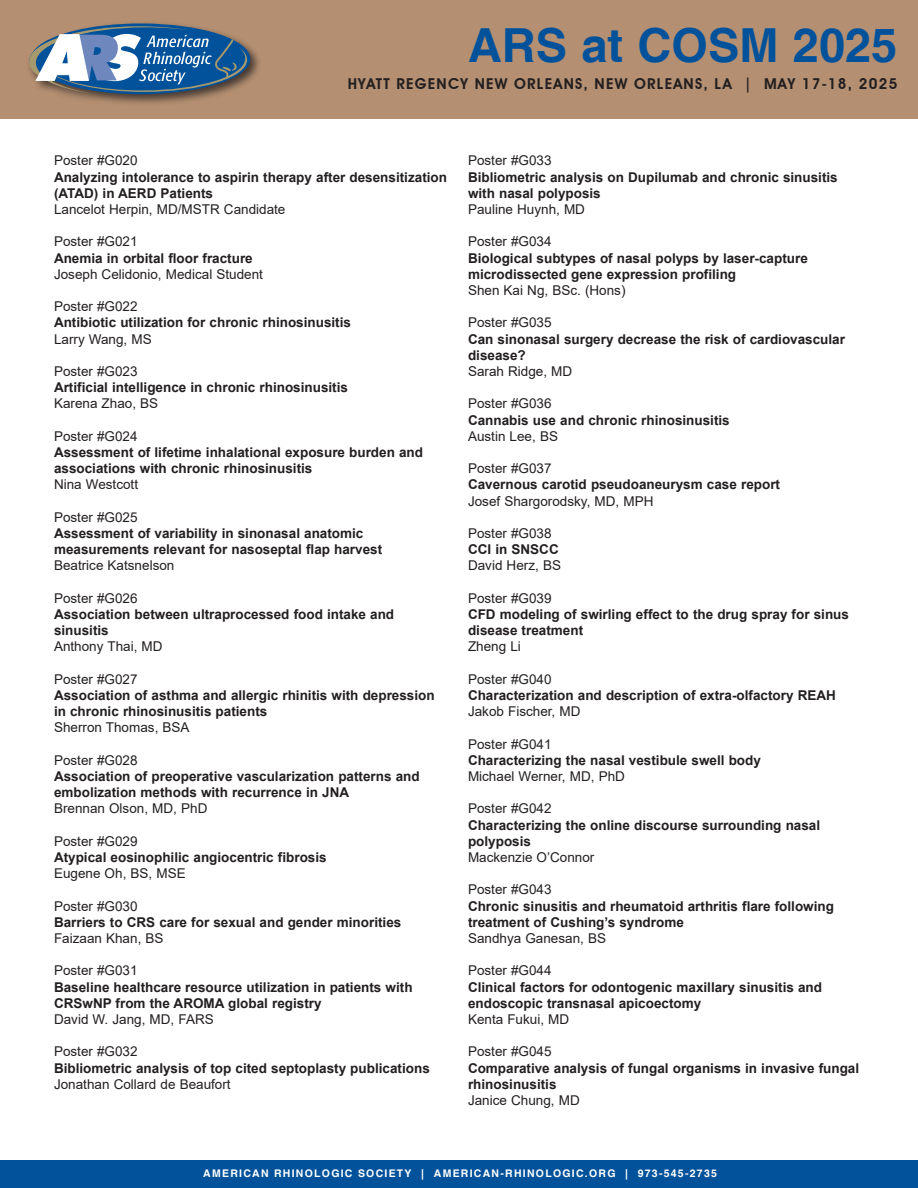
<style>
.page{position:relative;width:918px;height:1188px;background:#fff}
.page>*{position:absolute;margin:0;border:0;box-sizing:border-box;transform-origin:0 0}
.t1{font:700 46.95px "Helvetica";color:#01529b}
.t2{font:600 15px "Avant Garde IT Cby BT";letter-spacing:.08em;color:#231f20}
.t3{font:700 13.5px/16.2px "Arial";color:#231f20}
.t4{font:13.5px "Arial";color:#231f20}
.t5{font:700 10.5px "Helvetica";letter-spacing:.12em;color:#fff}
</style>
<div class="page">
<div style="left:0;top:1160px;width:918px;height:28px;background:#01529b"></div>
<div style="left:0;top:0;width:918px;height:119px;background:#b48f71"></div>
<div style="left:26px;top:21px;width:236px;height:86px;background:#231f20;opacity:.75"></div>
<svg style="left:29px;top:23px;width:221px;height:71px"></svg>
<h1 class="t1" style="left:468px;top:17px;width:431px">ARS at COSM 2025</h1>
<p class="t2" style="left:348px;top:75px;width:551px">HYATT REGENCY NEW ORLEANS, NEW ORLEANS, LA | MAY 17-18, 2025</p>
<p class="t4" style="left:54px;top:151px;width:85px">Poster #G020</p>
<p class="t3" style="left:54px;top:169px;width:395px">Analyzing intolerance to aspirin therapy after desensitization (ATAD) in AERD Patients</p>
<p class="t4" style="left:54px;top:200px;width:233px">Lancelot Herpin, MD/MSTR Candidate</p>
<p class="t4" style="left:54px;top:232px;width:85px">Poster #G021</p>
<p class="t3" style="left:54px;top:250px;width:200px">Anemia in orbital floor fracture</p>
<p class="t4" style="left:54px;top:265px;width:210px">Joseph Celidonio, Medical Student</p>
<p class="t4" style="left:54px;top:297px;width:85px">Poster #G022</p>
<p class="t3" style="left:54px;top:315px;width:299px">Antibiotic utilization for chronic rhinosinusitis</p>
<p class="t4" style="left:54px;top:330px;width:99px">Larry Wang, MS</p>
<p class="t4" style="left:54px;top:362px;width:85px">Poster #G023</p>
<p class="t3" style="left:54px;top:379px;width:296px">Artificial intelligence in chronic rhinosinusitis</p>
<p class="t4" style="left:54px;top:394px;width:106px">Karena Zhao, BS</p>
<p class="t4" style="left:54px;top:427px;width:85px">Poster #G024</p>
<p class="t3" style="left:54px;top:444px;width:371px">Assessment of lifetime inhalational exposure burden and associations with chronic rhinosinusitis</p>
<p class="t4" style="left:54px;top:475px;width:86px">Nina Westcott</p>
<p class="t4" style="left:54px;top:508px;width:85px">Poster #G025</p>
<p class="t3" style="left:54px;top:525px;width:330px">Assessment of variability in sinonasal anatomic measurements relevant for nasoseptal flap harvest</p>
<p class="t4" style="left:54px;top:556px;width:122px">Beatrice Katsnelson</p>
<p class="t4" style="left:54px;top:589px;width:85px">Poster #G026</p>
<p class="t3" style="left:54px;top:606px;width:342px">Association between ultraprocessed food intake and sinusitis</p>
<p class="t4" style="left:54px;top:637px;width:110px">Anthony Thai, MD</p>
<p class="t4" style="left:54px;top:670px;width:85px">Poster #G027</p>
<p class="t3" style="left:54px;top:687px;width:382px">Association of asthma and allergic rhinitis with depression in chronic rhinosinusitis patients</p>
<p class="t4" style="left:54px;top:718px;width:137px">Sherron Thomas, BSA</p>
<p class="t4" style="left:54px;top:751px;width:85px">Poster #G028</p>
<p class="t3" style="left:54px;top:768px;width:367px">Association of preoperative vascularization patterns and embolization methods with recurrence in JNA</p>
<p class="t4" style="left:54px;top:799px;width:155px">Brennan Olson, MD, PhD</p>
<p class="t4" style="left:54px;top:832px;width:85px">Poster #G029</p>
<p class="t3" style="left:54px;top:849px;width:274px">Atypical eosinophilic angiocentric fibrosis</p>
<p class="t4" style="left:54px;top:864px;width:133px">Eugene Oh, BS, MSE</p>
<p class="t4" style="left:54px;top:897px;width:85px">Poster #G030</p>
<p class="t3" style="left:54px;top:914px;width:349px">Barriers to CRS care for sexual and gender minorities</p>
<p class="t4" style="left:54px;top:929px;width:111px">Faizaan Khan, BS</p>
<p class="t4" style="left:54px;top:961px;width:85px">Poster #G031</p>
<p class="t3" style="left:54px;top:979px;width:360px">Baseline healthcare resource utilization in patients with<br>CRSwNP from the AROMA global registry</p>
<p class="t4" style="left:54px;top:1010px;width:161px">David W. Jang, MD, FARS</p>
<p class="t4" style="left:54px;top:1042px;width:85px">Poster #G032</p>
<p class="t3" style="left:54px;top:1060px;width:377px">Bibliometric analysis of top cited septoplasty publications</p>
<p class="t4" style="left:54px;top:1075px;width:178px">Jonathan Collard de Beaufort</p>
<p class="t4" style="left:468px;top:151px;width:85px">Poster #G033</p>
<p class="t3" style="left:468px;top:169px;width:371px">Bibliometric analysis on Dupilumab and chronic sinusitis with nasal polyposis</p>
<p class="t4" style="left:468px;top:200px;width:119px">Pauline Huynh, MD</p>
<p class="t4" style="left:468px;top:232px;width:85px">Poster #G034</p>
<p class="t3" style="left:468px;top:250px;width:341px">Biological subtypes of nasal polyps by laser-capture microdissected gene expression profiling</p>
<p class="t4" style="left:468px;top:281px;width:159px">Shen Kai Ng, BSc. (Hons)</p>
<p class="t4" style="left:468px;top:313px;width:85px">Poster #G035</p>
<p class="t3" style="left:468px;top:331px;width:379px">Can sinonasal surgery decrease the risk of cardiovascular disease?</p>
<p class="t4" style="left:468px;top:362px;width:106px">Sarah Ridge, MD</p>
<p class="t4" style="left:468px;top:394px;width:85px">Poster #G036</p>
<p class="t3" style="left:468px;top:412px;width:263px">Cannabis use and chronic rhinosinusitis</p>
<p class="t4" style="left:468px;top:427px;width:92px">Austin Lee, BS</p>
<p class="t4" style="left:468px;top:459px;width:85px">Poster #G037</p>
<p class="t3" style="left:468px;top:477px;width:314px">Cavernous carotid pseudoaneurysm case report</p>
<p class="t4" style="left:468px;top:492px;width:187px">Josef Shargorodsky, MD, MPH</p>
<p class="t4" style="left:468px;top:524px;width:85px">Poster #G038</p>
<p class="t3" style="left:468px;top:541px;width:92px">CCI in SNSCC</p>
<p class="t4" style="left:468px;top:556px;width:95px">David Herz, BS</p>
<p class="t4" style="left:468px;top:589px;width:85px">Poster #G039</p>
<p class="t3" style="left:468px;top:606px;width:383px">CFD modeling of swirling effect to the drug spray for sinus disease treatment</p>
<p class="t4" style="left:468px;top:637px;width:54px">Zheng Li</p>
<p class="t4" style="left:468px;top:670px;width:85px">Poster #G040</p>
<p class="t3" style="left:468px;top:687px;width:369px">Characterization and description of extra-olfactory REAH</p>
<p class="t4" style="left:468px;top:702px;width:114px">Jakob Fischer, MD</p>
<p class="t4" style="left:468px;top:735px;width:85px">Poster #G041</p>
<p class="t3" style="left:468px;top:752px;width:294px">Characterizing the nasal vestibule swell body</p>
<p class="t4" style="left:468px;top:767px;width:158px">Michael Werner, MD, PhD</p>
<p class="t4" style="left:468px;top:799px;width:85px">Poster #G042</p>
<p class="t3" style="left:468px;top:817px;width:354px">Characterizing the online discourse surrounding nasal polyposis</p>
<p class="t4" style="left:468px;top:848px;width:128px">Mackenzie O’Connor</p>
<p class="t4" style="left:468px;top:880px;width:85px">Poster #G043</p>
<p class="t3" style="left:468px;top:898px;width:368px">Chronic sinusitis and rheumatoid arthritis flare following treatment of Cushing’s syndrome</p>
<p class="t4" style="left:468px;top:929px;width:140px">Sandhya Ganesan, BS</p>
<p class="t4" style="left:468px;top:961px;width:85px">Poster #G044</p>
<p class="t3" style="left:468px;top:979px;width:356px">Clinical factors for odontogenic maxillary sinusitis and endoscopic transnasal apicoectomy</p>
<p class="t4" style="left:468px;top:1010px;width:103px">Kenta Fukui, MD</p>
<p class="t4" style="left:468px;top:1042px;width:85px">Poster #G045</p>
<p class="t3" style="left:468px;top:1060px;width:393px">Comparative analysis of fungal organisms in invasive fungal rhinosinusitis</p>
<p class="t4" style="left:468px;top:1091px;width:113px">Janice Chung, MD</p>
<p class="t5" style="left:203px;top:1167px;width:515px">AMERICAN RHINOLOGIC SOCIETY | AMERICAN-RHINOLOGIC.ORG | 973-545-2735</p>
</div>
